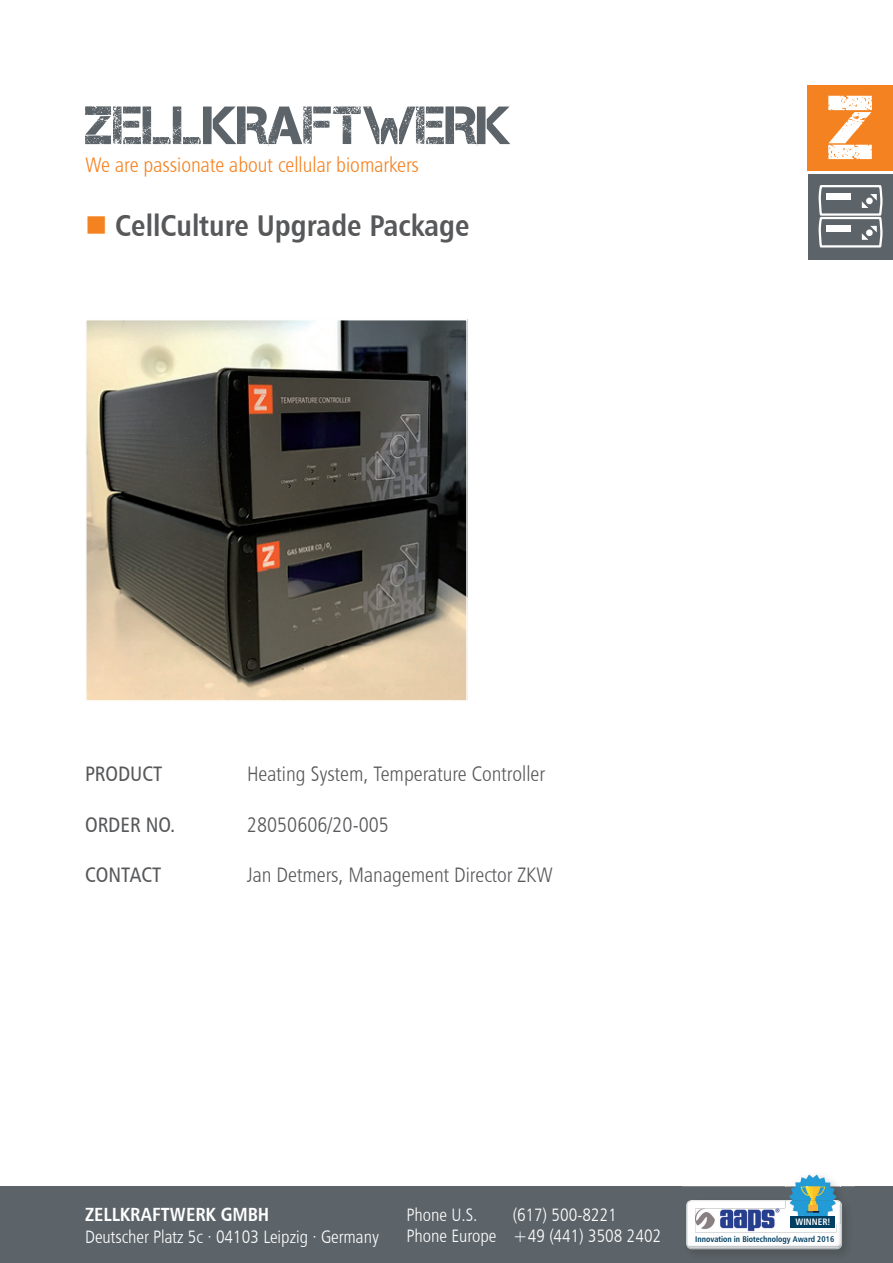
<style>
.page{position:relative;width:893px;height:1263px;background:#fff}
.page>*{position:absolute;margin:0;border:0;box-sizing:border-box;transform-origin:0 0}
.t1{font:30px "Humanist 777 BT Bold Condensed B";color:#57585a}
.t2{font:21px "Humanist 777 BT Light Condensed B";color:#57585a}
.t3{font:21px "Humanist 777 BT Light Condensed B";color:#f58220}
.t4{font:21px "Humanist 777 BT Roman Condensed B";color:#57585a}
.t5{font:19.05px "Humanist 777 BT Bold Condensed B";color:#fff}
.t6{font:18px/21.6px "Humanist 777 BT Light Condensed B";color:#fff}
.t7{font:9.3px "Humanist 777 BT Bold Condensed B";color:#fff}
.t8{font:8.25px "Humanist 777 BT Bold Condensed B";color:#003f61}
.s1{color:#f58220}
</style>
<div class="page">
<div style="left:0;top:1186px;width:893px;height:77px;background:#5d6469"></div>
<div style="left:808px;top:85px;width:85px;height:85px;background:#f58220"></div>
<svg style="left:828px;top:96px;width:44px;height:63px"></svg>
<svg style="left:85px;top:106px;width:425px;height:39px"></svg>
<div style="left:808px;top:174px;width:85px;height:85px;background:#5d6469"></div>
<img style="left:682px;top:1186px;width:173px;height:67px">
<img style="left:687px;top:1202px;width:154px;height:47px">
<img style="left:689px;top:1200px;width:96px;height:2px">
<img style="left:840px;top:1201px;width:2px;height:46px">
<img style="left:686px;top:1201px;width:5px;height:46px">
<img style="left:695px;top:1208px;width:141px;height:24px">
<img style="left:785px;top:1174px;width:55px;height:50px">
<img style="left:785px;top:1208px;width:51px;height:16px">
<div style="left:791px;top:1216px;width:44px;height:11px;background:#003f61"></div>
<img style="left:88px;top:322px;width:377px;height:377px">
<div style="left:85px;top:319px;width:383px;height:383px;border:2px solid #fff"></div>
<svg style="left:818px;top:185px;width:65px;height:63px"></svg>
<div style="left:866px;top:229px;width:7px;height:7px;background:#fff;border-radius:50%"></div>
<p class="t3" style="left:85px;top:152px;width:335px">We are passionate about cellular biomarkers</p>
<h1 class="t1" style="left:85px;top:206px;width:386px"><span class="s1">■</span> CellCulture Upgrade Package</h1>
<p class="t4" style="left:85px;top:761px;width:79px">PRODUCT</p>
<p class="t2" style="left:247px;top:761px;width:299px">Heating System, Temperature Controller</p>
<p class="t4" style="left:85px;top:811px;width:92px">ORDER NO.</p>
<p class="t2" style="left:247px;top:812px;width:143px">28050606/20-005</p>
<p class="t4" style="left:85px;top:862px;width:78px">CONTACT</p>
<p class="t2" style="left:247px;top:862px;width:308px">Jan Detmers, Management Director ZKW</p>
<p class="t5" style="left:85px;top:1202px;width:186px">ZELLKRAFTWERK GMBH</p>
<p class="t6" style="left:85px;top:1225px;width:295px">Deutscher Platz 5c · 04103 Leipzig · Germany</p>
<p class="t6" style="left:406px;top:1203px;width:256px;text-indent:106px">(617) 500-8221<br>Phone Europe +49 (441) 3508 2402</p>
<p class="t6" style="left:406px;top:1203px;width:73px">Phone U.S.</p>
<p class="t7" style="left:795px;top:1216px;width:36px">WINNER!</p>
<p class="t8" style="left:695px;top:1233px;width:141px">Innovation in Biotechnology Award 2016</p>
</div>
